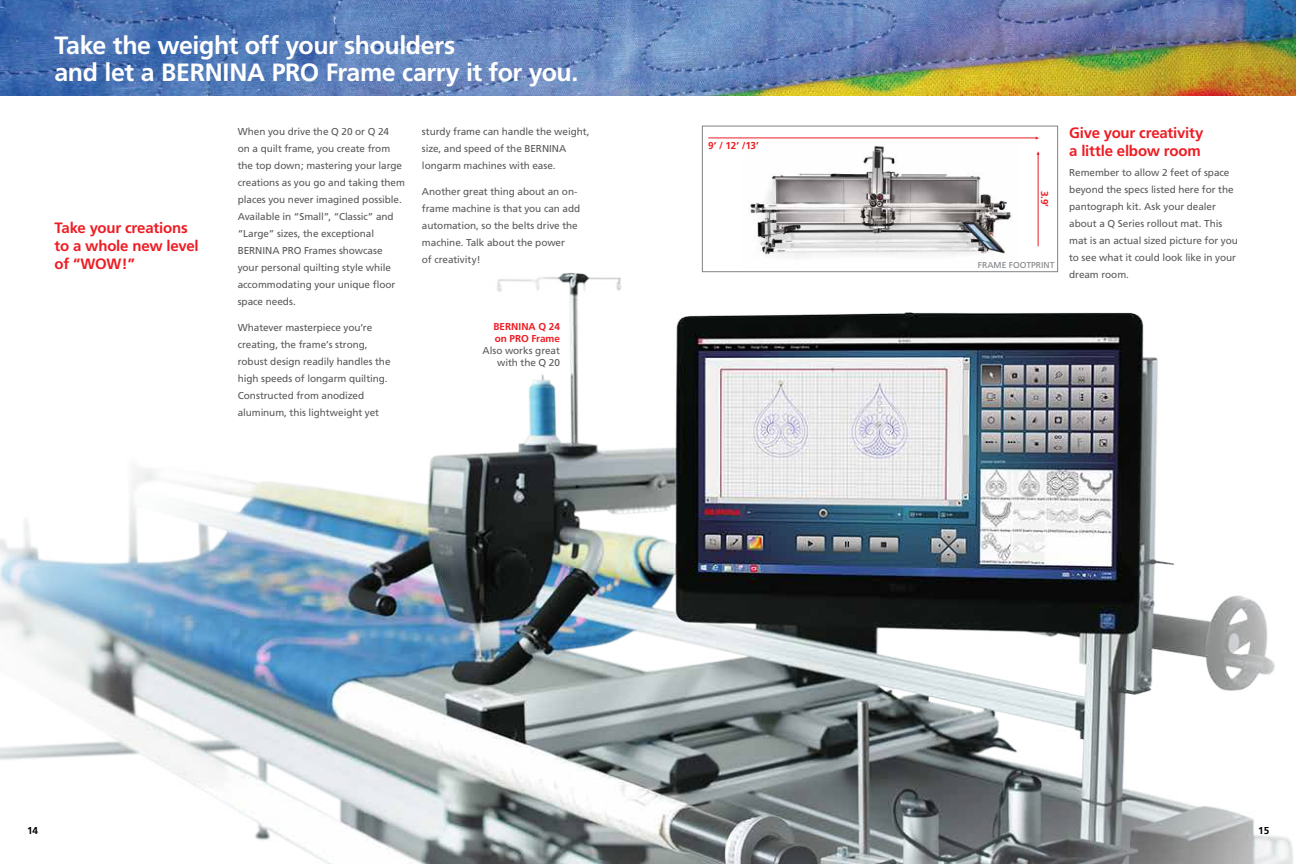
<style>
.page{position:relative;width:1296px;height:864px;background:#fff}
.page>*{position:absolute;margin:0;border:0;box-sizing:border-box;transform-origin:0 0}
.t1{font:700 25px/27px "Frutiger";letter-spacing:-.015em;color:#fff}
.t2{font:700 15px/18px "Frutiger";letter-spacing:-.015em;color:#ed1d24}
.t3{font:10px/17px "Frutiger";letter-spacing:-.005em;color:#58595b}
.t4{font:700 10px/12px "Frutiger";color:#ed1d24}
.t5{font:700 10px "Frutiger";color:#000}
.t6{font:8.6px "Frutiger";color:#808285}
.t7{font:700 7.1px "Frutiger";color:#ed1d24}
</style>
<div class="page">
<img style="left:0;top:271px;width:1293px;height:593px">
<img style="left:0;top:0;width:1296px;height:95px">
<div style="left:702px;top:126px;width:356px;height:146px;border:1px solid #808285"></div>
<hr style="left:1038px;top:154px;width:1px;height:92px;background:#ed1d24">
<hr style="left:708px;top:138px;width:328px;height:1px;background:#ed1d24">
<img style="left:742px;top:145px;width:278px;height:126px">
<div style="left:708px;top:141px;width:54px;height:12px;background:#fff"></div>
<h1 class="t1" style="left:54px;top:31px;width:525px">Take the weight off your shoulders<br>and let a BERNINA PRO Frame carry it for you.</h1>
<h2 class="t2" style="left:54px;top:218px;width:146px">Take your creations to a whole new level of “WOW!”</h2>
<p class="t3" style="left:238px;top:122px;width:169px">When you drive the Q 20 or Q 24<br>on a quilt frame, you create from the top down; mastering your large creations as you go and taking them places you never imagined possible.<br>Available in “Small”, “Classic” and “Large” sizes, the exceptional<br>BERNINA PRO Frames showcase your personal quilting style while accommodating your unique floor space needs.</p>
<p class="t3" style="left:238px;top:318px;width:154px">Whatever masterpiece you’re creating, the frame’s strong, robust design readily handles the high speeds of longarm quilting.<br>Constructed from anodized aluminum, this lightweight yet</p>
<p class="t3" style="left:422px;top:122px;width:169px">sturdy frame can handle the weight, size, and speed of the BERNINA longarm machines with ease.</p>
<p class="t3" style="left:422px;top:182px;width:160px">Another great thing about an on&shy;frame machine is that you can add automation, so the belts drive the machine. Talk about the power<br>of creativity!</p>
<p class="t4" style="left:493px;top:320px;width:68px">BERNINA Q 24 on PRO Frame</p>
<p class="t3" style="left:483px;top:344px;width:79px;line-height:12px;text-align:right">Also works great with the Q 20</p>
<p class="t4" style="left:708px;top:139px;width:52px">9’ / 12’ /13’</p>
<p class="t7" style="left:708px;top:142px;width:41px">9' / 12' / 13'</p>
<p class="t4" style="left:1051px;top:191px;width:18px;rotate:90deg">3.9’</p>
<p class="t7" style="left:1049px;top:193px;width:13px;rotate:90deg">3.9'</p>
<p class="t6" style="left:978px;top:260px;width:78px">FRAME FOOTPRINT</p>
<h2 class="t2" style="left:1069px;top:124px;width:136px">Give your creativity a little elbow room</h2>
<p class="t3" style="left:1069px;top:164px;width:170px">Remember to allow 2 feet of space beyond the specs listed here for the pantograph kit. Ask your dealer about a Q Series rollout mat. This mat is an actual sized picture for you to see what it could look like in your dream room.</p>
<p class="t5" style="left:27px;top:824px;width:13px">14</p>
<p class="t5" style="left:1258px;top:824px;width:13px">15</p>
</div>
